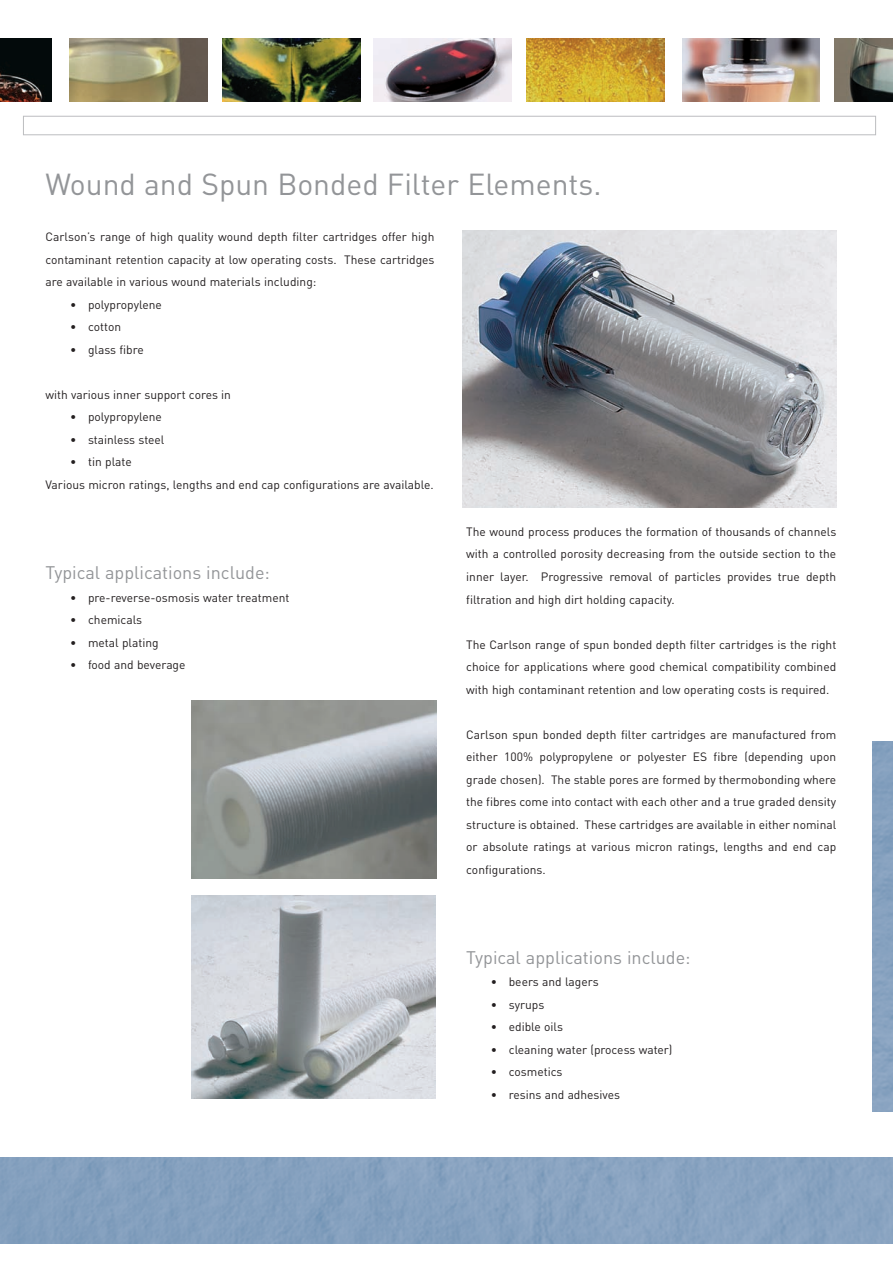
<style>
.page{position:relative;width:893px;height:1263px;background:#fff}
.page>*{position:absolute;margin:0;border:0;box-sizing:border-box;transform-origin:0 0}
.t1{font:30px "DIN";color:#939598}
.t2{font:18px "DIN";color:#939598}
.t3{font:12px/22.5px "DIN";color:#231f20;text-align:justify}
</style>
<div class="page">
<img style="left:0;top:38px;width:52px;height:64px">
<img style="left:70px;top:38px;width:137px;height:64px">
<img style="left:222px;top:38px;width:138px;height:64px">
<img style="left:374px;top:38px;width:138px;height:64px">
<img style="left:526px;top:38px;width:138px;height:64px">
<img style="left:682px;top:38px;width:138px;height:64px">
<img style="left:835px;top:38px;width:58px;height:64px">
<div style="left:23px;top:116px;width:853px;height:19px;border:1px solid #bcbdc0"></div>
<img style="left:192px;top:700px;width:244px;height:178px">
<img style="left:192px;top:896px;width:243px;height:202px">
<img style="left:463px;top:231px;width:373px;height:276px">
<h1 class="t1" style="left:46px;top:167px;width:557px">Wound and Spun Bonded Filter Elements.</h1>
<p class="t3" style="left:46px;top:226px;width:391px">Carlson’s range of high quality wound depth filter cartridges offer high contaminant retention capacity at low operating costs. These cartridges are available in various wound materials including:</p>
<p class="t3" style="left:70px;top:294px;width:93px">• polypropylene</p>
<p class="t3" style="left:70px;top:316px;width:52px">• cotton</p>
<p class="t3" style="left:70px;top:339px;width:75px">• glass fibre</p>
<p class="t3" style="left:46px;top:384px;width:187px">with various inner support cores in</p>
<p class="t3" style="left:70px;top:406px;width:93px">• polypropylene</p>
<p class="t3" style="left:70px;top:429px;width:96px">• stainless steel</p>
<p class="t3" style="left:46px;top:451px;width:390px;text-indent:25px">• tin plate<br>Various micron ratings, lengths and end cap configurations are available.</p>
<h2 class="t2" style="left:46px;top:562px;width:226px">Typical applications include:</h2>
<p class="t3" style="left:70px;top:586px;width:221px">• pre-reverse-osmosis water treatment</p>
<p class="t3" style="left:70px;top:609px;width:74px">• chemicals</p>
<p class="t3" style="left:70px;top:631px;width:90px">• metal plating</p>
<p class="t3" style="left:70px;top:654px;width:117px">• food and beverage</p>
<p class="t3" style="left:466px;top:521px;width:372px">The wound process produces the formation of thousands of channels with a controlled porosity decreasing from the outside section to the inner layer. Progressive removal of particles provides true depth filtration and high dirt holding capacity.</p>
<p class="t3" style="left:466px;top:633px;width:372px">The Carlson range of spun bonded depth filter cartridges is the right choice for applications where good chemical compatibility combined with high contaminant retention and low operating costs is required.</p>
<p class="t3" style="left:466px;top:723px;width:372px">Carlson spun bonded depth filter cartridges are manufactured from either 100% polypropylene or polyester ES fibre (depending upon grade chosen). The stable pores are formed by thermobonding where the fibres come into contact with each other and a true graded density structure is obtained. These cartridges are available in either nominal or absolute ratings at various micron ratings, lengths and end cap configurations.</p>
<h2 class="t2" style="left:466px;top:947px;width:226px">Typical applications include:</h2>
<p class="t3" style="left:491px;top:971px;width:109px">• beers and lagers</p>
<p class="t3" style="left:491px;top:993px;width:55px">• syrups</p>
<p class="t3" style="left:491px;top:1016px;width:74px">• edible oils</p>
<p class="t3" style="left:491px;top:1038px;width:183px">• cleaning water (process water)</p>
<p class="t3" style="left:491px;top:1061px;width:73px">• cosmetics</p>
<p class="t3" style="left:491px;top:1083px;width:131px">• resins and adhesives</p>
</div>
